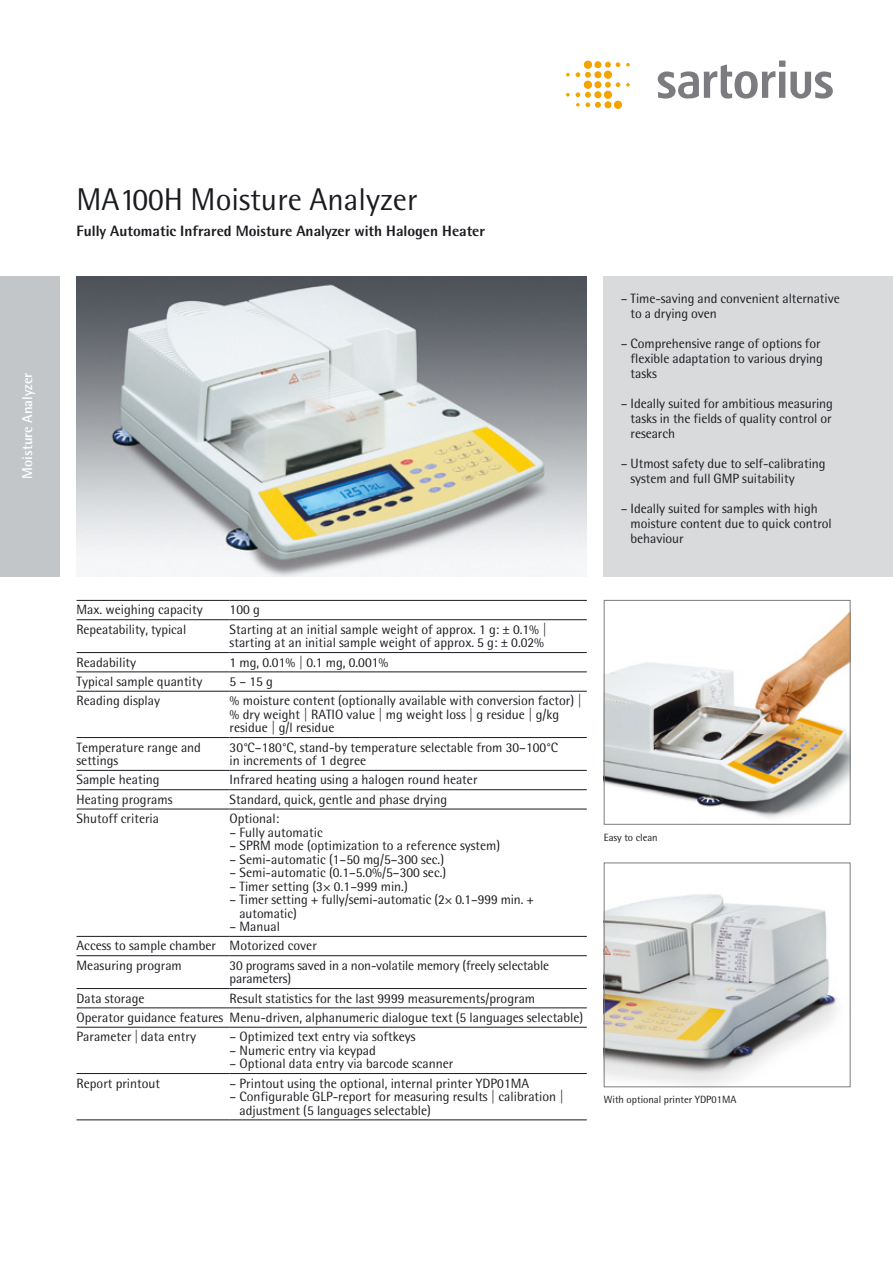
<style>
.page{position:relative;width:893px;height:1263px;background:#fff}
.page>*{position:absolute;margin:0;border:0;box-sizing:border-box;transform-origin:0 0}
.t1{font:31.5px "Sartorius Rotis Sans";color:#1b1c20}
.t2{font:800 15px "Sartorius Rotis Sans";color:#1b1c20}
.t3{font:700 14.25px "Sartorius Rotis Sans";letter-spacing:-.005em;color:#fff}
.t4{font:13.5px/15px "Sartorius Rotis Sans";color:#1b1c20}
.t5{font:10.5px "Sartorius Rotis Sans";color:#1b1c20}
</style>
<div class="page">
<img style="left:77px;top:276px;width:510px;height:300px">
<div style="left:0;top:276px;width:60px;height:300px;background:#c3c6c8"></div>
<div style="left:604px;top:276px;width:289px;height:300px;background:#d8dadc"></div>
<div style="left:584px;top:61px;width:8px;height:8px;background:#f5a300;border-radius:50%"></div>
<svg style="left:626px;top:63px;width:4px;height:3px"></svg>
<svg style="left:626px;top:83px;width:4px;height:4px"></svg>
<svg style="left:566px;top:73px;width:4px;height:4px"></svg>
<svg style="left:566px;top:93px;width:4px;height:4px"></svg>
<svg style="left:614px;top:101px;width:8px;height:8px"></svg>
<svg style="left:576px;top:62px;width:44px;height:46px"></svg>
<svg style="left:658px;top:61px;width:175px;height:38px"></svg>
<hr style="left:77px;top:600px;width:153px;height:1px;background:#1b1c20">
<hr style="left:230px;top:600px;width:357px;height:1px;background:#1b1c20">
<hr style="left:77px;top:619px;width:153px;height:1px;background:#1b1c20">
<hr style="left:230px;top:619px;width:357px;height:1px;background:#1b1c20">
<hr style="left:77px;top:652px;width:153px;height:1px;background:#1b1c20">
<hr style="left:230px;top:652px;width:357px;height:1px;background:#1b1c20">
<hr style="left:77px;top:671px;width:153px;height:1px;background:#1b1c20">
<hr style="left:230px;top:671px;width:357px;height:1px;background:#1b1c20">
<hr style="left:77px;top:691px;width:153px;height:1px;background:#1b1c20">
<hr style="left:230px;top:691px;width:357px;height:1px;background:#1b1c20">
<hr style="left:77px;top:737px;width:153px;height:1px;background:#1b1c20">
<hr style="left:230px;top:737px;width:357px;height:1px;background:#1b1c20">
<hr style="left:77px;top:770px;width:153px;height:1px;background:#1b1c20">
<hr style="left:230px;top:770px;width:357px;height:1px;background:#1b1c20">
<hr style="left:77px;top:789px;width:153px;height:1px;background:#1b1c20">
<hr style="left:230px;top:789px;width:357px;height:1px;background:#1b1c20">
<hr style="left:77px;top:809px;width:153px;height:1px;background:#1b1c20">
<hr style="left:230px;top:809px;width:357px;height:1px;background:#1b1c20">
<hr style="left:77px;top:936px;width:153px;height:1px;background:#1b1c20">
<hr style="left:230px;top:936px;width:357px;height:1px;background:#1b1c20">
<hr style="left:77px;top:955px;width:153px;height:1px;background:#1b1c20">
<hr style="left:230px;top:955px;width:357px;height:1px;background:#1b1c20">
<hr style="left:77px;top:988px;width:153px;height:1px;background:#1b1c20">
<hr style="left:230px;top:988px;width:357px;height:1px;background:#1b1c20">
<hr style="left:77px;top:1007px;width:153px;height:1px;background:#1b1c20">
<hr style="left:230px;top:1007px;width:357px;height:1px;background:#1b1c20">
<hr style="left:77px;top:1027px;width:153px;height:1px;background:#1b1c20">
<hr style="left:230px;top:1027px;width:357px;height:1px;background:#1b1c20">
<hr style="left:77px;top:1073px;width:153px;height:1px;background:#1b1c20">
<hr style="left:230px;top:1073px;width:357px;height:1px;background:#1b1c20">
<hr style="left:77px;top:1119px;width:153px;height:1px;background:#1b1c20">
<hr style="left:230px;top:1119px;width:357px;height:1px;background:#1b1c20">
<img style="left:606px;top:613px;width:242px;height:205px">
<div style="left:604px;top:600px;width:246px;height:225px;border:1px solid #7c7b7f"></div>
<img style="left:606px;top:894px;width:231px;height:191px">
<div style="left:604px;top:863px;width:246px;height:224px;border:1px solid #7c7b7f"></div>
<p class="t3" style="left:18px;top:479px;width:107px;rotate:-90deg">Moisture Analyzer</p>
<h1 class="t1" style="left:77px;top:181px;width:342px">MA100H Moisture Analyzer</h1>
<p class="t2" style="left:77px;top:221px;width:410px">Fully Automatic Infrared Moisture Analyzer with Halogen Heater</p>
<p class="t4" style="left:631px;top:291px;width:211px;text-indent:-10px">– Time-saving and convenient alternative to a drying oven</p>
<p class="t4" style="left:631px;top:336px;width:194px;text-indent:-10px">– Comprehensive range of options for flexible adaptation to various drying tasks</p>
<p class="t4" style="left:631px;top:396px;width:204px;text-align:justify;text-indent:-10px">– Ideally suited for ambitious measuring tasks in the fields of quality control or research</p>
<p class="t4" style="left:631px;top:456px;width:196px;text-indent:-10px">– Utmost safety due to self-calibrating system and full GMP suitability</p>
<p class="t4" style="left:631px;top:501px;width:203px;text-indent:-10px">– Ideally suited for samples with high moisture content due to quick control behaviour</p>
<p class="t4" style="left:77px;top:602px;width:128px">Max. weighing capacity</p>
<p class="t4" style="left:230px;top:602px;width:32px">100 g</p>
<p class="t4" style="left:77px;top:622px;width:111px">Repeatability, typical</p>
<p class="t4" style="left:230px;top:622px;width:319px;line-height:13.5px">Starting at an initial sample weight of approx. 1 g: ± 0.1% | starting at an initial sample weight of approx. 5 g: ± 0.02%</p>
<p class="t4" style="left:77px;top:654px;width:61px">Readability</p>
<p class="t4" style="left:230px;top:654px;width:160px">1 mg, 0.01% | 0.1 mg, 0.001%</p>
<p class="t4" style="left:77px;top:674px;width:127px">Typical sample quantity</p>
<p class="t4" style="left:230px;top:674px;width:45px">5 – 15 g</p>
<p class="t4" style="left:77px;top:693px;width:85px">Reading display</p>
<p class="t4" style="left:230px;top:694px;width:354px;line-height:13.5px">% moisture content (optionally available with conversion factor) | % dry weight | RATIO value | mg weight loss | g residue | g/kg residue | g/l residue</p>
<p class="t4" style="left:77px;top:740px;width:126px;line-height:13.5px">Temperature range and settings</p>
<p class="t4" style="left:230px;top:740px;width:330px;line-height:13.5px">30°C–180°C, stand-by temperature selectable from 30–100°C in increments of 1 degree</p>
<p class="t4" style="left:77px;top:772px;width:85px">Sample heating</p>
<p class="t4" style="left:230px;top:772px;width:249px">Infrared heating using a halogen round heater</p>
<p class="t4" style="left:77px;top:792px;width:97px">Heating programs</p>
<p class="t4" style="left:230px;top:792px;width:219px">Standard, quick, gentle and phase drying</p>
<p class="t4" style="left:77px;top:811px;width:84px">Shutoff criteria</p>
<p class="t4" style="left:230px;top:811px;width:51px">Optional:</p>
<p class="t4" style="left:230px;top:824px;width:95px">– Fully automatic</p>
<p class="t4" style="left:230px;top:838px;width:272px">– SPRM mode (optimization to a reference system)</p>
<p class="t4" style="left:230px;top:851px;width:216px">– Semi-automatic (1–50 mg/5–300 sec.)</p>
<p class="t4" style="left:230px;top:865px;width:218px">– Semi-automatic (0.1–5.0%/5–300 sec.)</p>
<p class="t4" style="left:230px;top:878px;width:180px">– Timer setting (3 0.1–999 min.)</p>
<p class="t4" style="left:240px;top:893px;width:296px;line-height:13.5px;text-indent:-10px">– Timer setting + fully/semi-automatic (2 0.1–999 min. + automatic)</p>
<p class="t4" style="left:77px;top:917px;width:242px;line-height:19.4px;text-indent:153px">– Manual<br>Access to sample chamber Motorized cover<br>Measuring program</p>
<p class="t4" style="left:230px;top:958px;width:321px;line-height:13.5px">30 programs saved in a non-volatile memory (freely selectable parameters)</p>
<p class="t4" style="left:77px;top:988px;width:508px;line-height:19.4px;text-indent:153px">Result statistics for the last 9999 measurements/program<br>Operator guidance features Menu-driven, alphanumeric dialogue text (5 languages selectable)<br>Parameter | data entry</p>
<p class="t4" style="left:77px;top:990px;width:70px">Data storage</p>
<p class="t4" style="left:230px;top:1029px;width:188px">– Optimized text entry via softkeys</p>
<p class="t4" style="left:230px;top:1042px;width:148px">– Numeric entry via keypad</p>
<p class="t4" style="left:230px;top:1056px;width:225px">– Optional data entry via barcode scanner</p>
<p class="t4" style="left:77px;top:1075px;width:85px">Report printout</p>
<p class="t4" style="left:230px;top:1075px;width:301px">– Printout using the optional, internal printer YDP01MA</p>
<p class="t4" style="left:240px;top:1090px;width:326px;line-height:13.5px;text-indent:-10px">– Configurable GLP-report for measuring results | calibration | adjustment (5 languages selectable)</p>
<p class="t5" style="left:604px;top:831px;width:55px">Easy to clean</p>
<p class="t5" style="left:604px;top:1093px;width:134px">With optional printer YDP01MA</p>
</div>
